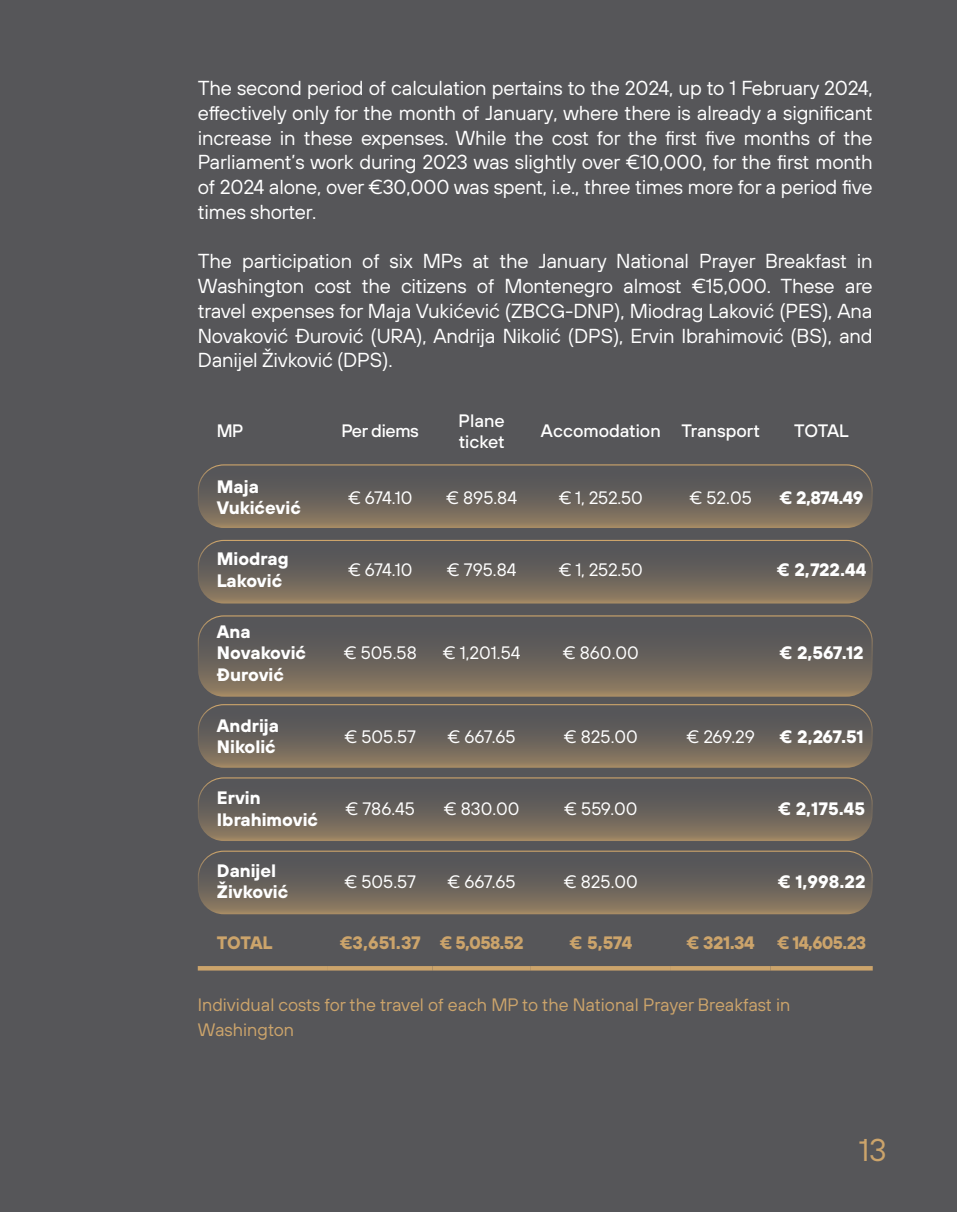
<style>
.page{position:relative;width:957px;height:1212px;background:#565659}
.page>*{position:absolute;margin:0;border:0;box-sizing:border-box;transform-origin:0 0}
.t1{font:31.5px "TT Hoves";color:#cca46b}
.t2{font:20.25px/24.8px "TT Hoves";letter-spacing:-.01em;color:#fff;text-align:justify}
.t3{font:700 18px/21.6px "TT Hoves";color:#fff}
.t4{font:18px "TT Hoves";color:#fff}
.t5{font:18px/24.8px "TT Hoves";color:#cca46b}
.t6{font:700 18px "TT Hoves";letter-spacing:-.03em;color:#cca46b}
.t7{font:500 18px/21.6px "TT Hoves";color:#fff}
.t8{font:500 18px "TT Hoves";letter-spacing:-.02em;color:#fff}
</style>
<div class="page">
<svg style="left:198px;top:464px;width:674px;height:64px"></svg>
<div style="left:198px;top:464px;width:674px;height:64px;border:1px solid #cca46b;border-radius:26px"></div>
<svg style="left:198px;top:540px;width:674px;height:63px"></svg>
<div style="left:198px;top:540px;width:674px;height:64px;border:1px solid #cca46b;border-radius:26px"></div>
<svg style="left:198px;top:704px;width:674px;height:64px"></svg>
<div style="left:198px;top:704px;width:674px;height:64px;border:1px solid #cca46b;border-radius:26px"></div>
<svg style="left:198px;top:777px;width:674px;height:64px"></svg>
<div style="left:198px;top:777px;width:674px;height:64px;border:1px solid #cca46b;border-radius:26px"></div>
<svg style="left:198px;top:851px;width:674px;height:63px"></svg>
<div style="left:198px;top:851px;width:674px;height:63px;border:1px solid #cca46b;border-radius:26px"></div>
<svg style="left:198px;top:616px;width:674px;height:81px"></svg>
<div style="left:198px;top:615px;width:674px;height:82px;border:1px solid #cca46b;border-radius:26px"></div>
<hr style="left:198px;top:966px;width:130px;height:4px;background:#cca46b">
<hr style="left:328px;top:966px;width:104px;height:4px;background:#cca46b">
<hr style="left:432px;top:966px;width:99px;height:4px;background:#cca46b">
<hr style="left:531px;top:966px;width:140px;height:4px;background:#cca46b">
<hr style="left:671px;top:966px;width:99px;height:4px;background:#cca46b">
<hr style="left:770px;top:966px;width:102px;height:4px;background:#cca46b">
<p class="t2" style="left:198px;top:75px;width:676px">The second period of calculation pertains to the 2024, up to 1 February 2024, effectively only for the month of January, where there is already a significant increase in these expenses. While the cost for the first five months of the Parliament’s work during 2023 was slightly over €10,000, for the first month of 2024 alone, over €30,000 was spent, i.e., three times more for a period five times shorter.</p>
<p class="t2" style="left:198px;top:249px;width:676px">The participation of six MPs at the January National Prayer Breakfast in Washington cost the citizens of Montenegro almost €15,000. These are travel expenses for Maja Vukićević (ZBCG-DNP), Miodrag Laković (PES), Ana Novaković Đurović (URA), Andrija Nikolić (DPS), Ervin Ibrahimović (BS), and Danijel Živković (DPS).</p>
<p class="t7" style="left:217px;top:420px;width:28px">MP</p>
<p class="t8" style="left:341px;top:420px;width:79px">Per diems</p>
<p class="t7" style="left:458px;top:409px;width:48px">Plane ticket</p>
<p class="t7" style="left:541px;top:420px;width:220px">Accomodation Transport</p>
<p class="t7" style="left:794px;top:420px;width:56px">TOTAL</p>
<p class="t3" style="left:217px;top:475px;width:85px">Maja<br>Vukićević</p>
<p class="t4" style="left:348px;top:486px;width:66px">€ 674.10</p>
<p class="t4" style="left:446px;top:486px;width:72px">€ 895.84</p>
<p class="t4" style="left:559px;top:486px;width:86px">€ 1, 252.50</p>
<p class="t4" style="left:689px;top:486px;width:64px">€ 52.05</p>
<p class="t3" style="left:779px;top:486px;width:85px">€ 2,874.49</p>
<p class="t3" style="left:217px;top:547px;width:73px">Miodrag<br>Laković</p>
<p class="t4" style="left:348px;top:558px;width:66px">€ 674.10</p>
<p class="t4" style="left:447px;top:558px;width:71px">€ 795.84</p>
<p class="t4" style="left:559px;top:558px;width:86px">€ 1, 252.50</p>
<p class="t3" style="left:777px;top:558px;width:91px">€ 2,722.44</p>
<p class="t3" style="left:217px;top:620px;width:91px">Ana<br>Novaković<br>Đurović</p>
<p class="t4" style="left:344px;top:642px;width:74px">€ 505.58</p>
<p class="t4" style="left:443px;top:642px;width:79px">€ 1,201.54</p>
<p class="t4" style="left:563px;top:642px;width:77px">€ 860.00</p>
<p class="t3" style="left:779px;top:641px;width:86px">€ 2,567.12</p>
<p class="t3" style="left:217px;top:714px;width:64px">Andrija<br>Nikolić</p>
<p class="t4" style="left:344px;top:725px;width:73px">€ 505.57</p>
<p class="t4" style="left:447px;top:725px;width:70px">€ 667.65</p>
<p class="t4" style="left:564px;top:725px;width:75px">€ 825.00</p>
<p class="t4" style="left:686px;top:725px;width:70px">€ 269.29</p>
<p class="t3" style="left:779px;top:725px;width:85px">€ 2,267.51</p>
<p class="t3" style="left:217px;top:786px;width:103px">Ervin<br>Ibrahimović</p>
<p class="t4" style="left:345px;top:797px;width:71px">€ 786.45</p>
<p class="t4" style="left:444px;top:797px;width:77px">€ 830.00</p>
<p class="t4" style="left:564px;top:797px;width:75px">€ 559.00</p>
<p class="t3" style="left:778px;top:797px;width:88px">€ 2,175.45</p>
<p class="t3" style="left:217px;top:859px;width:73px">Danijel<br>Živković</p>
<p class="t4" style="left:344px;top:870px;width:73px">€ 505.57</p>
<p class="t4" style="left:447px;top:870px;width:70px">€ 667.65</p>
<p class="t4" style="left:564px;top:870px;width:75px">€ 825.00</p>
<p class="t3" style="left:777px;top:870px;width:89px">€ 1,998.22</p>
<p class="t6" style="left:217px;top:930px;width:57px">TOTAL</p>
<p class="t6" style="left:340px;top:930px;width:185px">€3,651.37 € 5,058.52</p>
<p class="t6" style="left:569px;top:930px;width:64px">€ 5,574</p>
<p class="t6" style="left:686px;top:930px;width:181px">€ 321.34 € 14,605.23</p>
<p class="t5" style="left:198px;top:992px;width:594px">Individual costs for the travel of each MP to the National Prayer Breakfast in<br>Washington</p>
<h1 class="t1" style="left:859px;top:1130px;width:29px">13</h1>
</div>
